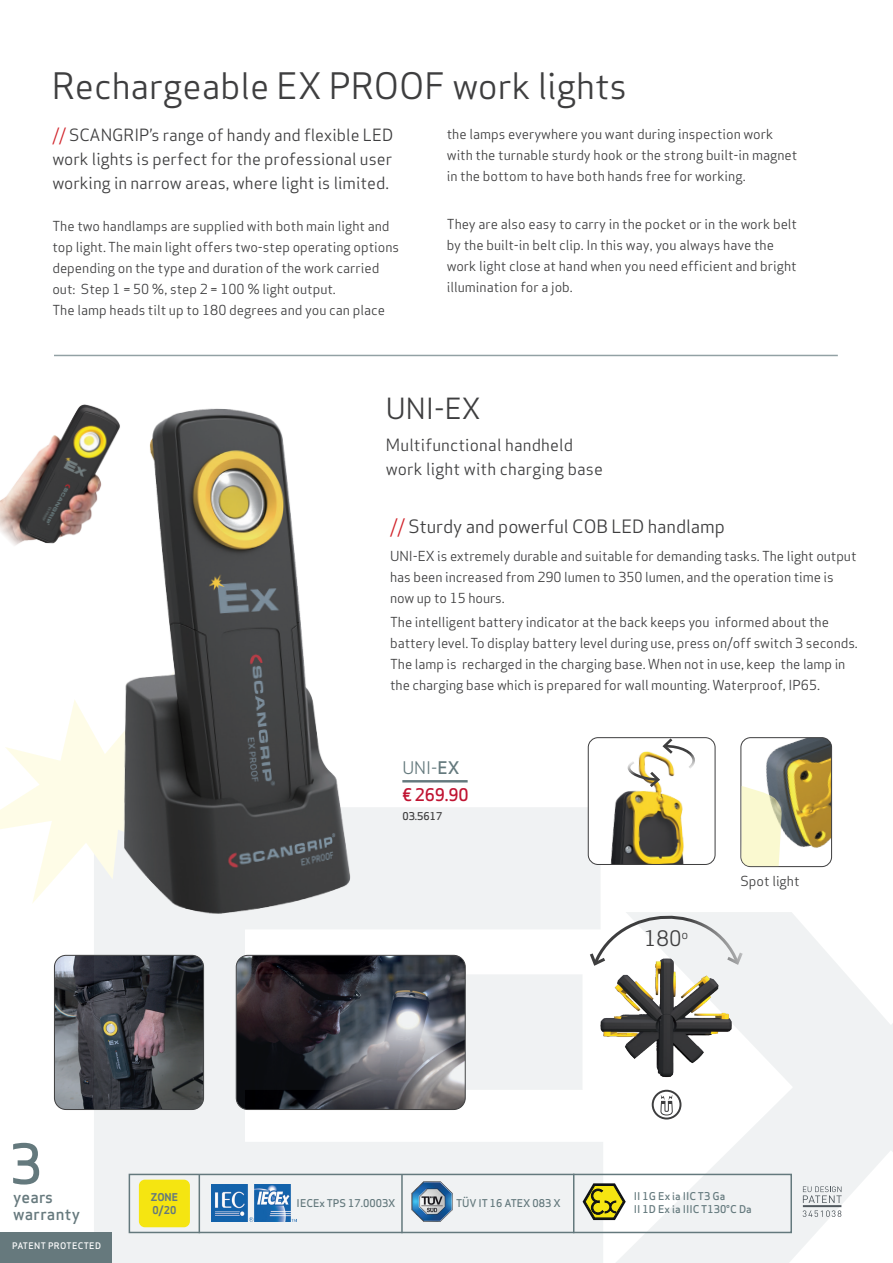
<style>
.page{position:relative;width:893px;height:1263px;background:#fff}
.page>*{position:absolute;margin:0;border:0;box-sizing:border-box;transform-origin:0 0}
.t1{font:500 53.85px "Apex Sans";color:#64797d}
.t2{font:35.7px "Apex Sans";color:#3e3e3f}
.t3{font:28.5px "Apex Sans";color:#3e3e3f}
.t4{font:20.85px "Apex Sans";color:#3e3e3f}
.vare_nr{font:18px "Apex Sans";letter-spacing:-.005em;color:#3e3e3f}
.t5{font:500 16.95px "Apex Sans";color:#c01432}
.t6{font:16.95px "Apex Sans";color:#64797d}
.t7{font:16.5px/24px "Apex Sans";color:#3e3e3f}
.t8{font:500 16.2px "Apex Sans";letter-spacing:.02em;color:#66797d}
.vare_nr-2{font:13.5px/21px "Apex Sans";color:#3e3e3f}
.t9{font:500 10.5px "Apex Sans";color:#64797d}
.t10{font:700 10.5px/13.5px "Apex Sans";color:#64797d}
.t11{font:500 10.5px "Apex Sans";color:#3e3e3f}
.t12{font:500 8.85px "Apex Sans";letter-spacing:.04em;color:#fff}
.s1{color:#d1232a}
.s2{font-weight:500}
</style>
<div class="page">
<img style="left:0;top:404px;width:89px;height:142px">
<img style="left:54px;top:955px;width:31px;height:154px">
<img style="left:742px;top:738px;width:90px;height:128px">
<div style="left:740px;top:737px;width:92px;height:130px;border:1px solid #3e3e3f;border-radius:10px"></div>
<svg style="left:741px;top:786px;width:41px;height:80px;background:#ebebc9"></svg>
<svg style="left:85px;top:798px;width:515px;height:465px"></svg>
<svg style="left:589px;top:895px;width:304px;height:368px"></svg>
<svg style="left:0;top:700px;width:89px;height:204px"></svg>
<img style="left:89px;top:405px;width:306px;height:536px">
<svg style="left:588px;top:914px;width:156px;height:26px"></svg>
<img style="left:585px;top:940px;width:160px;height:152px">
<div style="left:652px;top:1090px;width:29px;height:29px;border:2px solid #3e3e3f;border-radius:50%"></div>
<svg style="left:660px;top:1090px;width:13px;height:26px"></svg>
<div style="left:129px;top:1174px;width:663px;height:59px;border:2px solid #64797d"></div>
<svg style="left:581px;top:1182px;width:46px;height:39px"></svg>
<img style="left:211px;top:1185px;width:86px;height:36px">
<img style="left:411px;top:1180px;width:42px;height:43px">
<hr style="left:199px;top:1174px;width:1px;height:59px;background:#64797d">
<hr style="left:401px;top:1174px;width:2px;height:59px;background:#64797d">
<hr style="left:573px;top:1174px;width:1px;height:59px;background:#64797d">
<div style="left:0;top:1233px;width:111px;height:30px;background:#66797d"></div>
<img style="left:588px;top:740px;width:127px;height:124px">
<div style="left:588px;top:737px;width:127px;height:128px;border:1px solid #3e3e3f;border-radius:10px"></div>
<svg style="left:626px;top:737px;width:70px;height:52px"></svg>
<hr style="left:54px;top:355px;width:784px;height:1px;background:#64797d">
<div style="left:139px;top:1179px;width:51px;height:48px;background:#f5e511;border-radius:6px"></div>
<hr style="left:402px;top:780px;width:66px;height:2px;background:#64797d">
<p class="t2" style="left:52px;top:57px;width:577px">Rechargeable EX PROOF work lights</p>
<p class="t7" style="left:52px;top:121px;width:342px;text-align:justify"><span class="s1">//</span> SCANGRIP’s range of handy and flexible LED work lights is perfect for the professional user working in narrow areas, where light is limited.</p>
<p class="vare_nr-2" style="left:52px;top:214px;width:348px">The two handlamps are supplied with both main light and top light. The main light offers two-step operating options depending on the type and duration of the work carried out: Step 1 = 50 %, step 2 = 100 % light output.</p>
<p class="vare_nr-2" style="left:52px;top:298px;width:334px">The lamp heads tilt up to 180 degrees and you can place</p>
<p class="vare_nr-2" style="left:447px;top:122px;width:352px">the lamps everywhere you want during inspection work with the turnable sturdy hook or the strong built-in magnet in the bottom to have both hands free for working.</p>
<p class="vare_nr-2" style="left:447px;top:212px;width:352px">They are also easy to carry in the pocket or in the work belt by the built-in belt clip. In this way, you always have the work light close at hand when you need efficient and bright illumination for a job.</p>
<p class="t3" style="left:386px;top:386px;width:96px">UNI-EX</p>
<p class="t7" style="left:386px;top:431px;width:219px">Multifunctional handheld work light with charging base</p>
<p class="vare_nr" style="left:390px;top:511px;width:336px"><span class="s1">//</span> Sturdy and powerful COB LED handlamp</p>
<p class="vare_nr-2" style="left:390px;top:544px;width:468px">UNI-EX is extremely durable and suitable for demanding tasks. The light output has been increased from 290 lumen to 350 lumen, and the operation time is now up to 15 hours.</p>
<p class="vare_nr-2" style="left:390px;top:610px;width:469px">The intelligent battery indicator at the back keeps you informed about the battery level. To display battery level during use, press on/off switch 3 seconds.<br>The lamp is recharged in the charging base. When not in use, keep the lamp in the charging base which is prepared for wall mounting. Waterproof, IP65.</p>
<p class="t1" style="left:10px;top:1116px;width:34px">3</p>
<p class="t8" style="left:13px;top:1183px;width:42px">years</p>
<p class="t8" style="left:13px;top:1200px;width:68px">warranty</p>
<p class="t12" style="left:12px;top:1238px;width:91px">PATENT PROTECTED</p>
<p class="t10" style="left:151px;top:1190px;width:29px">ZONE<br>0/20</p>
<p class="t6" style="left:402px;top:754px;width:59px">UNI-<span class="s2">EX</span></p>
<p class="t5" style="left:402px;top:779px;width:68px">€ 269.90</p>
<p class="t11" style="left:402px;top:807px;width:42px">03.5617</p>
<p class="t4" style="left:644px;top:921px;width:46px">180<sup>o</sup></p>
<p class="vare_nr-2" style="left:740px;top:869px;width:61px">Spot light</p>
<p class="t9" style="left:297px;top:1193px;width:100px">IECEx TPS 17.0003X</p>
<p class="t9" style="left:456px;top:1193px;width:106px">TÜV IT 16 ATEX 083 X</p>
<p class="t9" style="left:634px;top:1187px;width:93px">II 1G Ex ia IIC T3 Ga</p>
<p class="t9" style="left:634px;top:1200px;width:119px">II 1D Ex ia IIIC T130°C Da</p>
</div>
